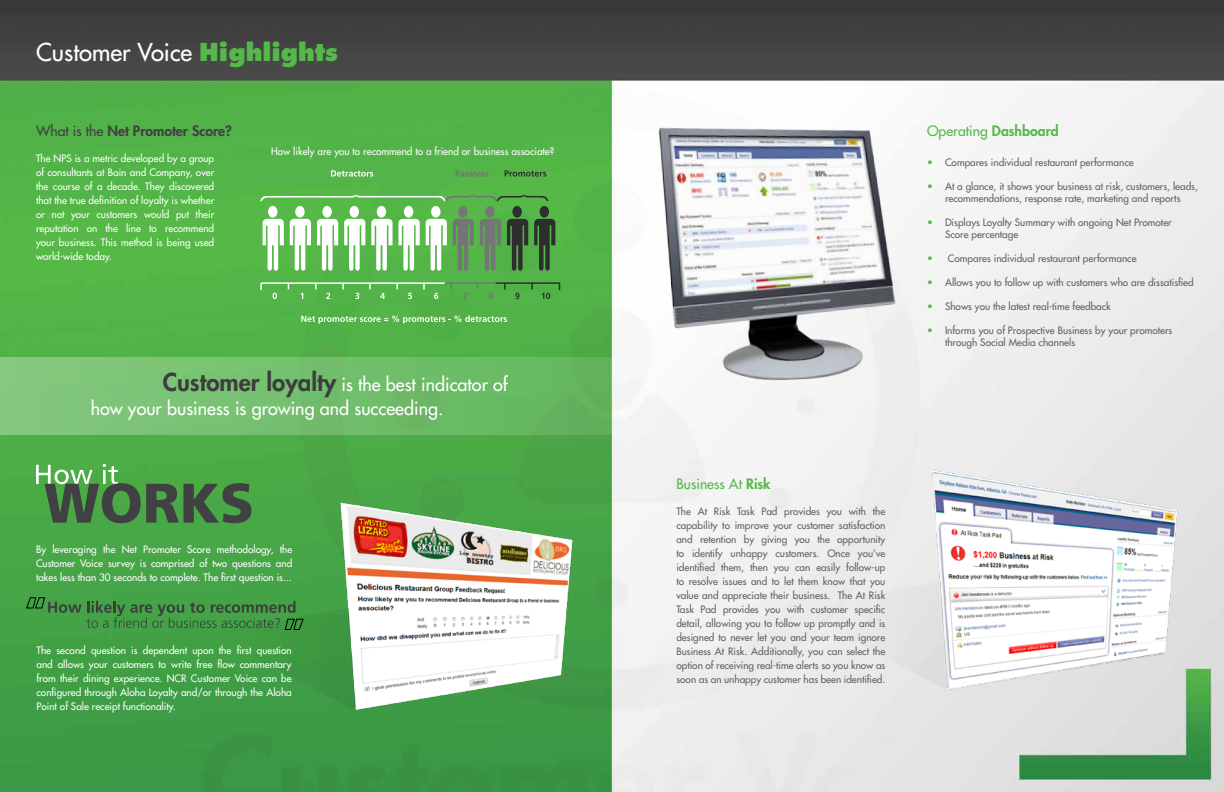
<style>
.page{position:relative;width:1224px;height:792px;background:#fff}
.page>*{position:absolute;margin:0;border:0;box-sizing:border-box;transform-origin:0 0}
.t1{font:24px "Futura";color:#fff}
.t2{font:18px/24px "Futura";color:#fff}
.t3{font:14px "Futura";color:#54b948}
.t4{font:800 14px "Futura";color:#414042}
.t5{font:10px/14px "Futura";color:#5f6062}
.t6{font:10px/14px "Futura";color:#fff;text-align:justify}
.s1{font-weight:800;color:#54b948}
.s2{font-weight:400}
.s3{font-weight:800;font-size:24px;color:#3d3c3e}
.s4{font-weight:800}
.s5{color:#54b948}
</style>
<div class="page">
<img style="left:0;top:0;width:1224px;height:792px">
<svg style="left:0;top:357px;width:990px;height:78px"></svg>
<div style="left:268px;top:206px;width:9px;height:12px;background:#fff;border-radius:50%"></div>
<svg style="left:263px;top:219px;width:21px;height:52px"></svg>
<div style="left:295px;top:206px;width:10px;height:12px;background:#fff;border-radius:50%"></div>
<svg style="left:290px;top:219px;width:21px;height:52px"></svg>
<div style="left:322px;top:206px;width:10px;height:12px;background:#fff;border-radius:50%"></div>
<svg style="left:317px;top:219px;width:21px;height:52px"></svg>
<div style="left:350px;top:206px;width:9px;height:12px;background:#fff;border-radius:50%"></div>
<svg style="left:344px;top:219px;width:21px;height:52px"></svg>
<div style="left:377px;top:206px;width:9px;height:12px;background:#fff;border-radius:50%"></div>
<svg style="left:371px;top:219px;width:22px;height:52px"></svg>
<div style="left:404px;top:206px;width:9px;height:12px;background:#fff;border-radius:50%"></div>
<svg style="left:399px;top:219px;width:21px;height:52px"></svg>
<div style="left:431px;top:206px;width:10px;height:12px;background:#fff;border-radius:50%"></div>
<svg style="left:426px;top:219px;width:21px;height:52px"></svg>
<div style="left:458px;top:206px;width:9px;height:12px;background:#737577;border-radius:50%"></div>
<svg style="left:453px;top:219px;width:21px;height:52px"></svg>
<div style="left:485px;top:206px;width:10px;height:12px;background:#737577;border-radius:50%"></div>
<svg style="left:480px;top:219px;width:21px;height:52px"></svg>
<div style="left:512px;top:206px;width:10px;height:12px;background:#2e2e2f;border-radius:50%"></div>
<svg style="left:507px;top:219px;width:21px;height:52px"></svg>
<svg style="left:534px;top:219px;width:3px;height:52px"></svg>
<hr style="left:261px;top:282px;width:185px;height:2px;background:#fff">
<svg style="left:260px;top:283px;width:2px;height:7px"></svg>
<svg style="left:331px;top:170px;width:42px;height:7px"></svg>
<svg style="left:505px;top:170px;width:32px;height:7px"></svg>
<svg style="left:273px;top:293px;width:4px;height:6px"></svg>
<svg style="left:300px;top:293px;width:3px;height:6px"></svg>
<svg style="left:326px;top:293px;width:4px;height:6px"></svg>
<svg style="left:355px;top:293px;width:4px;height:6px"></svg>
<svg style="left:380px;top:293px;width:5px;height:6px"></svg>
<svg style="left:408px;top:293px;width:4px;height:6px"></svg>
<svg style="left:434px;top:293px;width:4px;height:6px"></svg>
<svg style="left:463px;top:293px;width:4px;height:6px"></svg>
<svg style="left:489px;top:293px;width:4px;height:6px"></svg>
<svg style="left:515px;top:293px;width:4px;height:6px"></svg>
<svg style="left:301px;top:315px;width:206px;height:9px;background:#7ac372"></svg>
<svg style="left:260px;top:195px;width:277px;height:6px;background:#72ba68"></svg>
<hr style="left:445px;top:282px;width:52px;height:2px;background:#737577">
<hr style="left:496px;top:282px;width:64px;height:2px;background:#2e2e2f">
<svg style="left:456px;top:170px;width:33px;height:7px"></svg>
<img style="left:197px;top:484px;width:382px;height:231px">
<svg style="left:36px;top:464px;width:215px;height:59px;background:#4c854a"></svg>
<svg style="left:25px;top:597px;width:279px;height:33px;background:#419044"></svg>
<img style="left:537px;top:91px;width:371px;height:311px">
<img style="left:781px;top:452px;width:403px;height:243px">
<h1 class="t1" style="left:36px;top:37px;width:304px">Customer Voice <span class="s1">Highlights</span></h1>
<h3 class="t4" style="left:36px;top:122px;width:197px"><span class="s2">What is the</span> Net Promoter Score?</h3>
<p class="t6" style="left:36px;top:152px;width:180px">The NPS is a metric developed by a group of consultants at Bain and Company, over the course of a decade. They discovered that the true definition of loyalty is whether or not your customers would put their reputation on the line to recommend your business. This method is being used world-wide today.</p>
<p class="t6" style="left:271px;top:144px;width:285px">How likely are you to recommend to a friend or business associate?</p>
<h2 class="t2" style="left:91px;top:372px;width:419px;text-indent:72px"><span class="s3">Customer loyalty</span> is the best indicator of how your business is growing and succeeding.</h2>
<p class="t6" style="left:36px;top:542px;width:258px">By leveraging the Net Promoter Score methodology, the Customer Voice survey is comprised of two questions and takes less than 30 seconds to complete. The first question is...</p>
<p class="t6" style="left:37px;top:644px;width:257px">The second question is dependent upon the first question and allows your customers to write free flow commentary from their dining experience. NCR Customer Voice can be configured through Aloha Loyalty and/or through the Aloha Point of Sale receipt functionality.</p>
<h3 class="t3" style="left:927px;top:122px;width:133px">Operating <span class="s4">Dashboard</span></h3>
<p class="t5" style="left:927px;top:155px;width:208px"><span class="s5">•</span> Compares individual restaurant performance</p>
<p class="t5" style="left:927px;top:180px;width:273px;line-height:12px;text-align:center"><span class="s5">•</span> At a glance, it shows your business at risk, customers, leads, recommendations, response rate, marketing and reports</p>
<p class="t5" style="left:945px;top:216px;width:228px;line-height:12px;text-indent:-18px"><span class="s5">•</span> Displays Loyalty Summary with ongoing Net Promoter<br>Score percentage</p>
<p class="t5" style="left:927px;top:251px;width:211px"><span class="s5">•</span> Compares individual restaurant performance</p>
<p class="t5" style="left:927px;top:275px;width:268px"><span class="s5">•</span> Allows you to follow up with customers who are dissatisfied</p>
<p class="t5" style="left:927px;top:299px;width:185px"><span class="s5">•</span> Shows you the latest real-time feedback</p>
<p class="t5" style="left:945px;top:324px;width:229px;line-height:12px;text-indent:-18px"><span class="s5">•</span> Informs you of Prospective Business by your promoters through Social Media channels</p>
<h3 class="t3" style="left:676px;top:475px;width:96px">Business At <span class="s4">Risk</span></h3>
<p class="t5" style="left:676px;top:505px;width:211px;text-align:justify">The At Risk Task Pad provides you with the capability to improve your customer satisfaction and retention by giving you the opportunity to identify unhappy customers. Once you’ve identified them, then you can easily follow-up to resolve issues and to let them know that you value and appreciate their business. The At Risk Task Pad provides you with customer specific detail, allowing you to follow up promptly and is designed to never let you and your team ignore Business At Risk. Additionally, you can select the option of receiving real-time alerts so you know as soon as an unhappy customer has been identified.</p>
</div>
